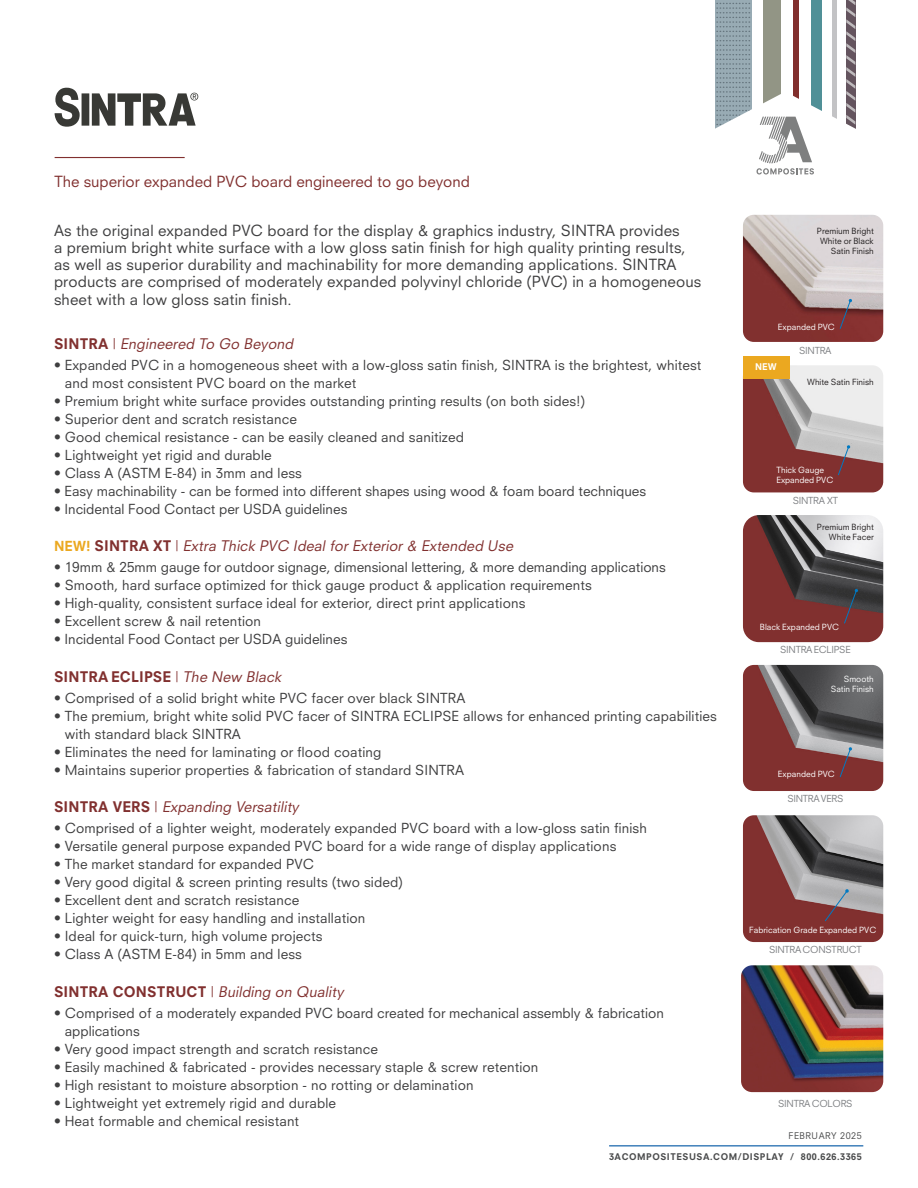
<style>
.page{position:relative;width:918px;height:1188px;background:#fff}
.page>*{position:absolute;margin:0;border:0;box-sizing:border-box;transform-origin:0 0}
.t1{font:15px/18px "Neuzeit SLT Std";letter-spacing:.01em;color:#3e3e3f}
.t2{font:15px "Neuzeit SLT Std";color:#81302f}
.t3{font:italic 14.25px "Neuzeit SLT Std";color:#81302f}
.t4{font:800 14.25px "Neuzeit SLT Std";letter-spacing:.01em;color:#81302f}
.t5{font:13.5px/18px "Neuzeit SLT Std";letter-spacing:.01em;color:#3e3e3f}
.t6{font:9.45px "Neuzeit SLT Std";letter-spacing:-.025em;color:#808285}
.t7{font:800 9px "Neuzeit SLT Std";letter-spacing:.06em;color:#4b4c4d}
.t8{font:9px "Neuzeit SLT Std";letter-spacing:.06em;color:#4b4c4d}
.t9{font:800 9px "Neuzeit SLT Std";color:#fff}
.t10{font:8.25px "Neuzeit SLT Std";color:#fff}
.t11{font:8.25px/9.9px "Neuzeit SLT Std";color:#231f20;text-align:right}
.s1{font-weight:800;font-style:normal}
.s2{font-style:normal}
.s3{font-weight:800;font-style:normal;font-size:13.5px;color:#eba820}
.s4{font-weight:400}
.s5{font-weight:400;font-style:italic}
</style>
<div class="page">
<svg style="left:715px;top:0;width:141px;height:175px"></svg>
<img style="left:743px;top:665px;width:140px;height:126px">
<img style="left:743px;top:215px;width:140px;height:127px">
<img style="left:743px;top:365px;width:140px;height:127px">
<img style="left:741px;top:965px;width:142px;height:127px">
<img style="left:743px;top:815px;width:140px;height:127px">
<img style="left:743px;top:515px;width:140px;height:127px">
<svg style="left:839px;top:299px;width:13px;height:31px"></svg>
<svg style="left:837px;top:445px;width:13px;height:31px"></svg>
<svg style="left:843px;top:589px;width:15px;height:35px"></svg>
<svg style="left:55px;top:88px;width:143px;height:39px"></svg>
<hr style="left:55px;top:157px;width:130px;height:1px;background:#81302f">
<svg style="left:824px;top:889px;width:25px;height:33px"></svg>
<hr style="left:609px;top:1145px;width:254px;height:1px;background:#0056a3">
<svg style="left:839px;top:747px;width:13px;height:31px"></svg>
<div style="left:743px;top:356px;width:46px;height:22px;background:#eba820"></div>
<p class="t2" style="left:55px;top:172px;width:417px">The superior expanded PVC board engineered to go beyond</p>
<p class="t1" style="left:54px;top:221px;width:627px">As the original expanded PVC board for the display &amp; graphics industry, SINTRA provides</p>
<p class="t1" style="left:54px;top:238px;width:633px">a premium bright white surface with a low gloss satin finish for high quality printing results,</p>
<p class="t1" style="left:54px;top:255px;width:624px">as well as superior durability and machinability for more demanding applications. SINTRA</p>
<p class="t1" style="left:54px;top:273px;width:649px">products are comprised of moderately expanded polyvinyl chloride (PVC) in a homogeneous sheet with a low gloss satin finish.</p>
<p class="t3" style="left:54px;top:335px;width:244px"><span class="s1">S I N T R A</span> <span class="s2">|</span> Engineered To Go Beyond</p>
<p class="t5" style="left:54px;top:356px;width:649px">• Expanded PVC in a homogeneous sheet with a low-gloss satin finish, SINTRA is the brightest, whitest</p>
<p class="t5" style="left:65px;top:374px;width:293px">and most consistent PVC board on the market</p>
<p class="t5" style="left:54px;top:392px;width:533px">• Premium bright white surface provides outstanding printing results (on both sides!)</p>
<p class="t5" style="left:54px;top:410px;width:244px">• Superior dent and scratch resistance</p>
<p class="t5" style="left:54px;top:428px;width:411px">• Good chemical resistance - can be easily cleaned and sanitized</p>
<p class="t5" style="left:54px;top:446px;width:219px">• Lightweight yet rigid and durable</p>
<p class="t5" style="left:54px;top:464px;width:250px">• Class A (ASTM E-84) in 3mm and less</p>
<p class="t5" style="left:54px;top:482px;width:594px">• Easy machinability - can be formed into different shapes using wood &amp; foam board techniques</p>
<p class="t5" style="left:54px;top:500px;width:295px">• Incidental Food Contact per USDA guidelines</p>
<p class="t3" style="left:54px;top:537px;width:463px"><span class="s3">N E W !</span> <span class="s1">S I N T R A X T</span> <span class="s2">|</span> Extra Thick PVC Ideal for Exterior &amp; Extended Use</p>
<p class="t5" style="left:54px;top:558px;width:613px">• 19mm &amp; 25mm gauge for outdoor signage, dimensional lettering, &amp; more demanding applications</p>
<p class="t5" style="left:54px;top:576px;width:539px">• Smooth, hard surface optimized for thick gauge product &amp; application requirements</p>
<p class="t5" style="left:54px;top:594px;width:473px">• High-quality, consistent surface ideal for exterior, direct print applications</p>
<p class="t5" style="left:54px;top:612px;width:209px">• Excellent screw &amp; nail retention</p>
<p class="t5" style="left:54px;top:630px;width:295px">• Incidental Food Contact per USDA guidelines</p>
<p class="t4" style="left:54px;top:668px;width:232px">SINTRA ECLIPSE <span class="s4">|</span> <span class="s5">The New Black</span></p>
<p class="t5" style="left:54px;top:689px;width:413px">• Comprised of a solid bright white PVC facer over black SINTRA</p>
<p class="t5" style="left:65px;top:707px;width:654px;text-indent:-11px">• The premium, bright white solid PVC facer of SINTRA ECLIPSE allows for enhanced printing capabilities with standard black SINTRA</p>
<p class="t5" style="left:54px;top:743px;width:329px">• Eliminates the need for laminating or flood coating</p>
<p class="t5" style="left:54px;top:761px;width:412px">• Maintains superior properties &amp; fabrication of standard SINTRA</p>
<p class="t3" style="left:54px;top:798px;width:249px"><span class="s1">S I N T RA V E R S</span> <span class="s2">|</span> Expanding Versatility</p>
<p class="t5" style="left:54px;top:819px;width:594px">• Comprised of a lighter weight, moderately expanded PVC board with a low-gloss satin finish</p>
<p class="t5" style="left:54px;top:837px;width:564px">• Versatile general purpose expanded PVC board for a wide range of display applications</p>
<p class="t5" style="left:54px;top:855px;width:262px">• The market standard for expanded PVC</p>
<p class="t5" style="left:54px;top:873px;width:351px">• Very good digital &amp; screen printing results (two sided)</p>
<p class="t5" style="left:54px;top:891px;width:247px">• Excellent dent and scratch resistance</p>
<p class="t5" style="left:54px;top:909px;width:313px">• Lighter weight for easy handling and installation</p>
<p class="t5" style="left:54px;top:927px;width:270px">• Ideal for quick-turn, high volume projects</p>
<p class="t5" style="left:54px;top:945px;width:250px">• Class A (ASTM E-84) in 5mm and less</p>
<p class="t3" style="left:54px;top:983px;width:294px"><span class="s1">S I N T RA C O N S T R U C T</span> <span class="s2">|</span> Building on Quality</p>
<p class="t5" style="left:54px;top:1004px;width:611px">• Comprised of a moderately expanded PVC board created for mechanical assembly &amp; fabrication</p>
<p class="t5" style="left:65px;top:1022px;width:77px">applications</p>
<p class="t5" style="left:54px;top:1040px;width:326px">• Very good impact strength and scratch resistance</p>
<p class="t5" style="left:54px;top:1058px;width:486px">• Easily machined &amp; fabricated - provides necessary staple &amp; screw retention</p>
<p class="t5" style="left:54px;top:1076px;width:421px">• High resistant to moisture absorption - no rotting or delamination</p>
<p class="t5" style="left:54px;top:1094px;width:284px">• Lightweight yet extremely rigid and durable</p>
<p class="t5" style="left:54px;top:1112px;width:247px">• Heat formable and chemical resistant</p>
<p class="t11" style="left:817px;top:226px;width:58px">Premium Bright<br>White or Black<br>Satin Finish</p>
<p class="t10" style="left:778px;top:322px;width:58px">Expanded PVC</p>
<p class="t9" style="left:755px;top:362px;width:23px">NEW</p>
<p class="t6" style="left:799px;top:344px;width:34px">SINTRA</p>
<p class="t11" style="left:807px;top:377px;width:68px">White Satin Finish</p>
<p class="t10" style="left:776px;top:465px;width:49px">Thick Gauge</p>
<p class="t10" style="left:776px;top:475px;width:58px">Expanded PVC</p>
<p class="t6" style="left:793px;top:495px;width:47px">SINTRA XT</p>
<p class="t11" style="left:817px;top:522px;width:58px">Premium Bright</p>
<p class="t11" style="left:829px;top:532px;width:46px">White Facer</p>
<p class="t10" style="left:760px;top:622px;width:80px">Black Expanded PVC</p>
<p class="t6" style="left:780px;top:644px;width:72px">SINTRAECLIPSE</p>
<p class="t10" style="left:844px;top:674px;width:31px">Smooth</p>
<p class="t10" style="left:831px;top:684px;width:44px">Satin Finish</p>
<p class="t10" style="left:778px;top:769px;width:58px">Expanded PVC</p>
<p class="t6" style="left:787px;top:792px;width:58px">SINTRAVERS</p>
<p class="t10" style="left:749px;top:925px;width:129px">Fabrication Grade Expanded PVC</p>
<p class="t6" style="left:769px;top:944px;width:94px">SINTRACONSTRUCT</p>
<p class="t6" style="left:778px;top:1098px;width:76px">SINTRACOLORS</p>
<p class="t8" style="left:788px;top:1130px;width:75px">FEBRUARY 2025</p>
<p class="t7" style="left:609px;top:1151px;width:254px">3ACOMPOSITESUSA.COM/DISPLAY / 800.626.3365</p>
</div>
